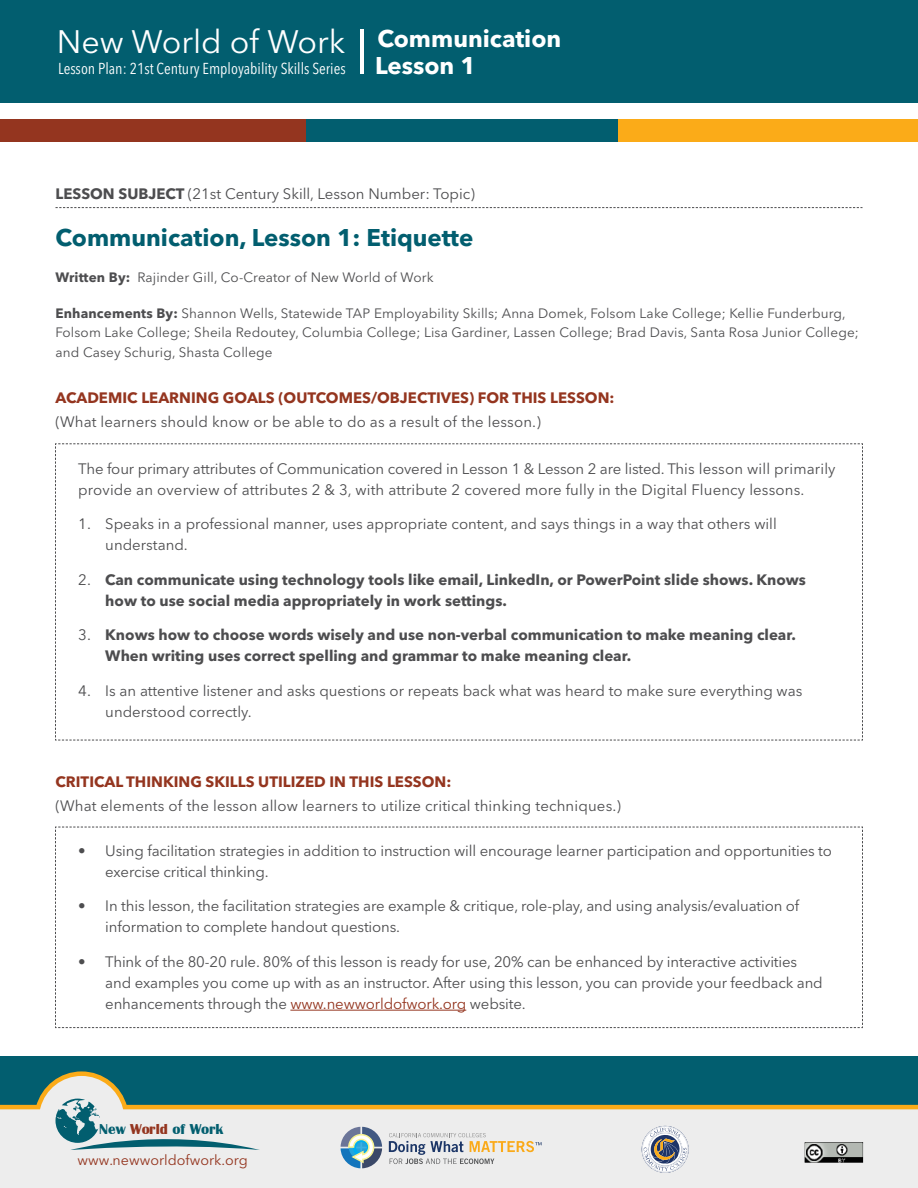
<style>
.page{position:relative;width:918px;height:1188px;background:#fff}
.page>*{position:absolute;margin:0;border:0;box-sizing:border-box;transform-origin:0 0}
.t1{font:32.25px "Avenir Next LT Pro";color:#fff}
.H2_-_Blue_Header{font:700 24px "Avenir Next LT Pro";color:#025e6f}
.t2{font:700 24px "Avenir Next LT Pro";color:#fff}
.t3{font:condensed 15.75px "Avenir Next LT Pro";color:#fff}
.Body{font:15px/21px "Avenir Next LT Pro";letter-spacing:-.01em;color:#4d4d4f}
.Body-2{font:15px/21px "Avenir Next LT Pro";letter-spacing:.01em;color:#4d4d4f}
.t4{font:700 15px/21px "Avenir Next LT Pro";color:#4d4d4f}
.H4_-_Red_Header{font:700 15px "Avenir Next LT Pro";color:#94351f}
.H3-grey_header{font:15px "Avenir Next LT Pro";color:#4d4d4f}
.t5{font:700 14.85px "Britannic";color:#025e6f}
.t6{font:14.25px "Avenir Next LT Pro";color:#94351f}
.small_body{font:13.5px/19.5px "Avenir Next LT Pro";letter-spacing:.01em;color:#4d4d4f}
.s1{font-weight:700}
.s2{font-weight:400}
.s3{color:#94351f}
</style>
<div class="page">
<div style="left:0;top:0;width:918px;height:103px;background:#025e6f"></div>
<div style="left:306px;top:119px;width:312px;height:23px;background:#025e6f"></div>
<div style="left:0;top:119px;width:306px;height:23px;background:#94351f"></div>
<div style="left:618px;top:119px;width:300px;height:23px;background:#fbab18"></div>
<div style="left:0;top:1057px;width:918px;height:50px;background:#025e6f"></div>
<div style="left:0;top:1173px;width:918px;height:15px;background:#ededed"></div>
<svg style="left:56px;top:207px;width:806px;height:1px"></svg>
<svg style="left:0;top:1071px;width:918px;height:102px"></svg>
<img style="left:805px;top:1142px;width:58px;height:21px">
<svg style="left:55px;top:443px;width:808px;height:298px"></svg>
<svg style="left:55px;top:826px;width:808px;height:202px"></svg>
<hr style="left:360px;top:29px;width:4px;height:45px;background:#fff">
<hr style="left:290px;top:1010px;width:176px;height:1px;background:#94351f">
<h1 class="t1" style="left:57px;top:23px;width:290px">New World of Work</h1>
<p class="t3" style="left:58px;top:59px;width:289px">Lesson Plan: 21st Century Employability Skills Series</p>
<p class="t2" style="left:377px;top:24px;width:185px">Communication</p>
<p class="t2" style="left:375px;top:51px;width:102px">Lesson 1</p>
<p class="H3-grey_header" style="left:56px;top:185px;width:421px"><span class="s1">LESSON SUBJECT</span> (21st Century Skill, Lesson Number: Topic)</p>
<p class="H2_-_Blue_Header" style="left:56px;top:223px;width:420px">Communication, Lesson 1: Etiquette</p>
<p class="small_body" style="left:56px;top:267px;width:380px"><span class="s1">Written By:</span> Rajinder Gill, Co-Creator of New World of Work</p>
<p class="small_body" style="left:56px;top:303px;width:805px"><span class="s1">Enhancements By:</span> Shannon Wells, Statewide TAP Employability Skills; Anna Domek, Folsom Lake College; Kellie Funderburg,<br>Folsom Lake College; Sheila Redoutey, Columbia College; Lisa Gardiner, Lassen College; Brad Davis, Santa Rosa Junior College; and Casey Schurig, Shasta College</p>
<p class="H4_-_Red_Header" style="left:56px;top:388px;width:561px">ACADEMIC LEARNING GOALS (OUTCOMES/OBJECTIVES) FOR THIS LESSON:</p>
<p class="Body-2" style="left:56px;top:411px;width:487px">(What learners should know or be able to do as a result of the lesson.)</p>
<p class="Body-2" style="left:78px;top:458px;width:759px">The four primary attributes of Communication covered in Lesson 1 &amp; Lesson 2 are listed. This lesson will primarily provide an overview of attributes 2 &amp; 3, with attribute 2 covered more fully in the Digital Fluency lessons.</p>
<p class="Body" style="left:105px;top:514px;width:673px;text-indent:-27px">1. Speaks in a professional manner, uses appropriate content, and says things in a way that others will understand.</p>
<p class="t4" style="left:105px;top:569px;width:702px;text-indent:-27px"><span class="s2">2.</span> Can communicate using technology tools like email, LinkedIn, or PowerPoint slide shows. Knows how to use social media appropriately in work settings.</p>
<p class="t4" style="left:105px;top:624px;width:692px;text-indent:-27px"><span class="s2">3.</span> Knows how to choose words wisely and use non-verbal communication to make meaning clear.<br>When writing uses correct spelling and grammar to make meaning clear.</p>
<p class="Body" style="left:105px;top:680px;width:699px;text-indent:-27px">4. Is an attentive listener and asks questions or repeats back what was heard to make sure everything was understood correctly.</p>
<p class="H4_-_Red_Header" style="left:56px;top:773px;width:397px">CRITICAL THINKING SKILLS UTILIZED IN THIS LESSON:</p>
<p class="Body-2" style="left:56px;top:795px;width:567px">(What elements of the lesson allow learners to utilize critical thinking techniques.)</p>
<p class="Body" style="left:105px;top:840px;width:728px;text-indent:-27px">• Using facilitation strategies in addition to instruction will encourage learner participation and opportunities to exercise critical thinking.</p>
<p class="Body" style="left:105px;top:895px;width:696px;text-indent:-27px">• In this lesson, the facilitation strategies are example &amp; critique, role-play, and using analysis/evaluation of information to complete handout questions.</p>
<p class="Body" style="left:105px;top:951px;width:719px;text-indent:-27px">• Think of the 80-20 rule. 80% of this lesson is ready for use, 20% can be enhanced by interactive activities and examples you come up with as an instructor. After using this lesson, you can provide your feedback and enhancements through the <span class="s3">www.newworldofwork.org</span> website.</p>
<p class="t5" style="left:99px;top:1121px;width:126px">New <span class="s3">World</span> of Work</p>
<p class="t6" style="left:78px;top:1152px;width:172px">www.newworldofwork.org</p>
</div>
